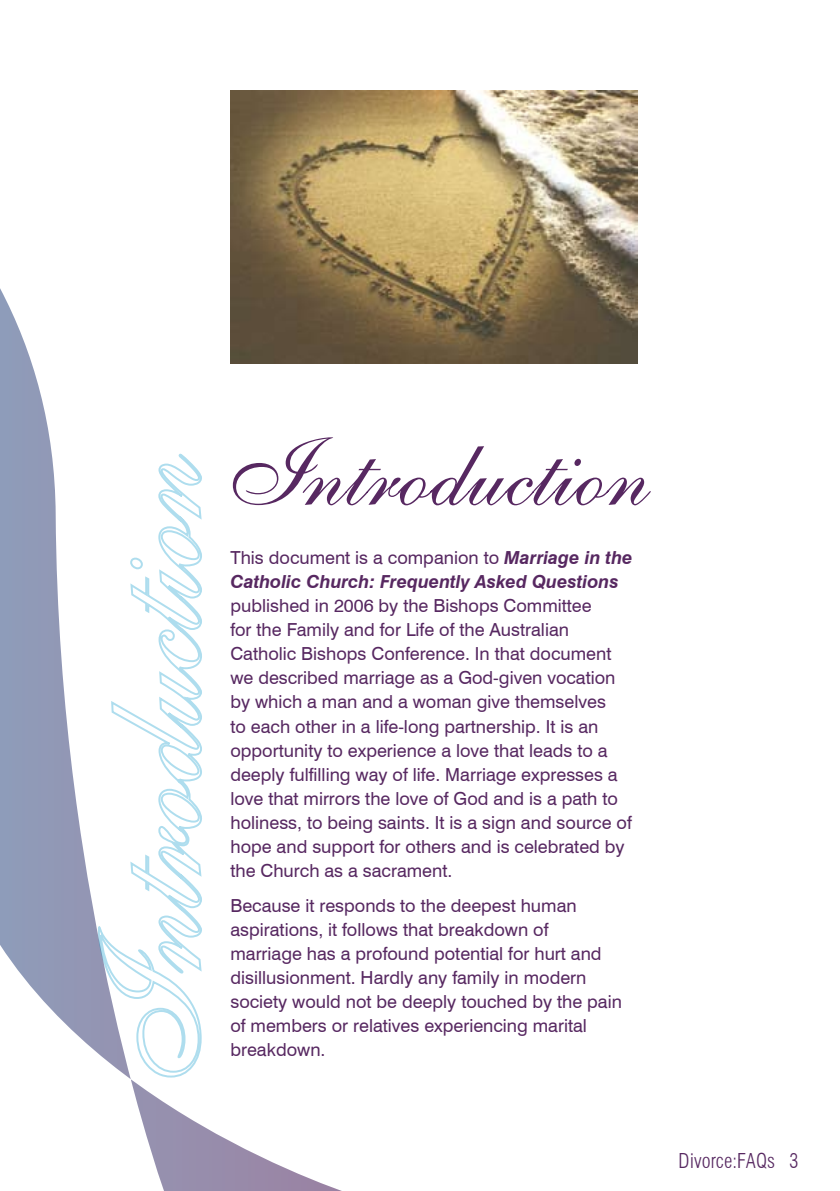
<style>
.page{position:relative;width:840px;height:1191px;background:#fff}
.page>*{position:absolute;margin:0;border:0;box-sizing:border-box;transform-origin:0 0}
.t1{font:300 condensed 20px "Swiss 721 BT";color:#572861}
.t2{font:18px/24px "Swiss 721 BT";color:#572861}
.t3{font:italic 700 18px/24px "Swiss 721 BT";color:#572861}
.s1{font-weight:400;font-style:normal}
</style>
<div class="page">
<svg style="left:0;top:288px;width:354px;height:903px"></svg>
<svg style="left:97px;top:453px;width:106px;height:625px"></svg>
<svg style="left:233px;top:437px;width:417px;height:68px"></svg>
<img style="left:230px;top:91px;width:407px;height:273px">
<p class="t3" style="left:230px;top:546px;width:403px"><span class="s1">This document is a companion to</span> Marriage in the<br>Catholic Church: Frequently Asked Questions</p>
<p class="t2" style="left:230px;top:594px;width:402px">published in 2006 by the Bishops Committee<br>for the Family and for Life of the Australian Catholic Bishops Conference. In that document we described marriage as a God-given vocation by which a man and a woman give themselves<br>to each other in a life-long partnership. It is an opportunity to experience a love that leads to a deeply fulfilling way of life. Marriage expresses a love that mirrors the love of God and is a path to holiness, to being saints. It is a sign and source of hope and support for others and is celebrated by the Church as a sacrament.</p>
<p class="t2" style="left:230px;top:893px;width:393px">Because it responds to the deepest human aspirations, it follows that breakdown of marriage has a profound potential for hurt and disillusionment. Hardly any family in modern society would not be deeply touched by the pain of members or relatives experiencing marital breakdown.</p>
<p class="t1" style="left:678px;top:1148px;width:98px">Divorce:FAQs</p>
</div>
